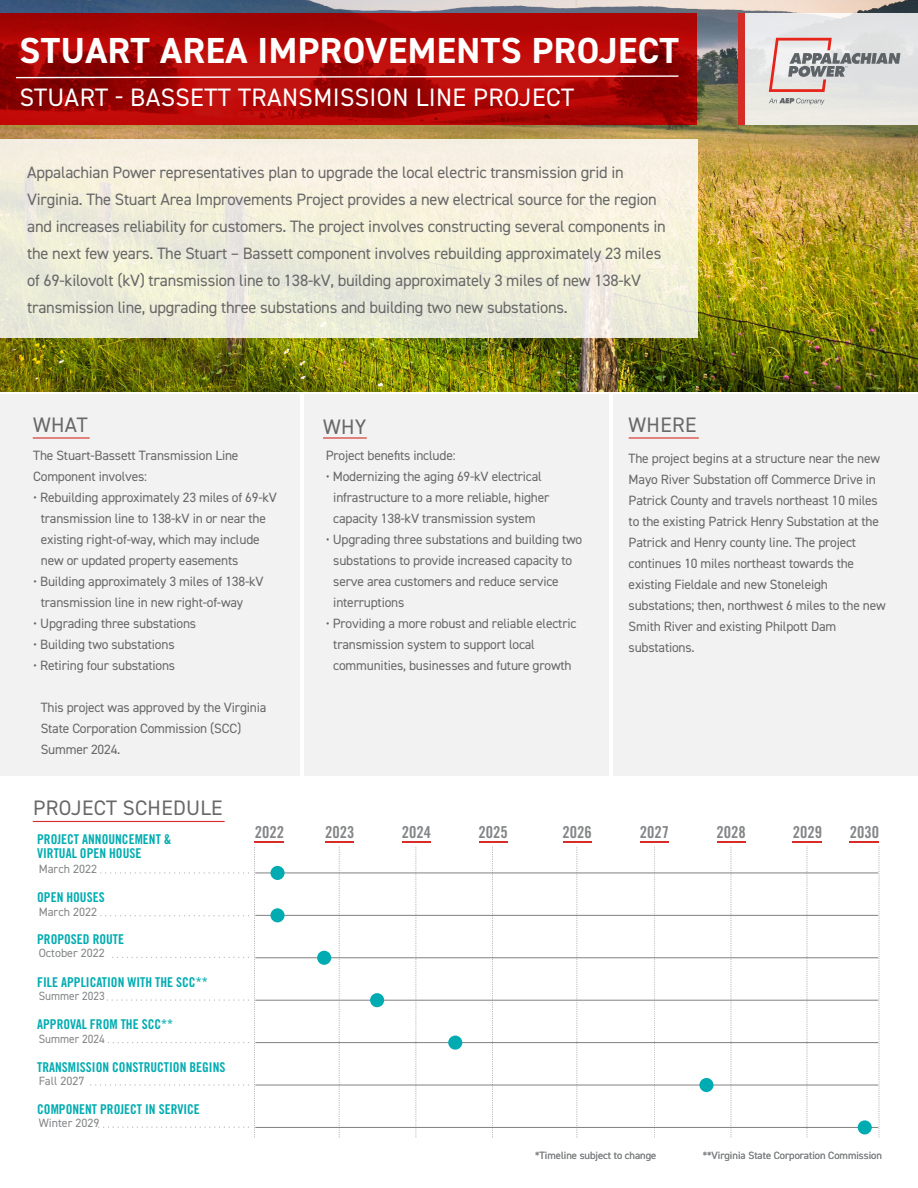
<style>
.page{position:relative;width:918px;height:1188px;background:#fff}
.page>*{position:absolute;margin:0;border:0;box-sizing:border-box;transform-origin:0 0}
.t1{font:700 36.3px "DIN2014";letter-spacing:.015em;color:#fff}
.t2{font:25.2px "DIN2014";letter-spacing:.015em;color:#fff}
.t3{font:21px "DIN2014";letter-spacing:.015em;color:#686868}
.t4{font:16.5px/27px "DIN2014";letter-spacing:-.015em;color:#686868}
.t5{font:16.5px "Trade Gothic LT Std Bd Cn 20";color:#838587}
.t6{font:13.5px/21px "DIN2014";letter-spacing:-.015em;color:#686868}
.t7{font:13.5px/13.5px "Trade Gothic LT Std Bd Cn 20";color:#00acb1}
.t8{font:12px "DIN2014";color:#838587}
.t9{font:12px "DIN2014";color:#838587;scale:.94 1}
.t10{font:10.5px "DIN2014";color:#838587}
</style>
<div class="page">
<img style="left:0;top:0;width:918px;height:391px">
<div style="left:742px;top:13px;width:176px;height:112px;background:#e7e7e4"></div>
<div style="left:739px;top:13px;width:6px;height:112px;background:#d42c27"></div>
<svg style="left:0;top:13px;width:697px;height:112px;background:#ab0705"></svg>
<div style="left:0;top:139px;width:697px;height:199px;background:linear-gradient(to bottom,#f9f2e2,#e8ead7)"></div>
<svg style="left:15px;top:75px;width:665px;height:4px;background:#c55d5c"></svg>
<hr style="left:255px;top:873px;width:623px;height:1px;background:#808080">
<hr style="left:255px;top:915px;width:623px;height:1px;background:#808080">
<hr style="left:255px;top:958px;width:623px;height:1px;background:#808080">
<hr style="left:255px;top:1000px;width:623px;height:1px;background:#808080">
<hr style="left:255px;top:1042px;width:623px;height:1px;background:#808080">
<hr style="left:255px;top:1127px;width:623px;height:1px;background:#808080">
<hr style="left:255px;top:1085px;width:623px;height:1px;background:#808080">
<div style="left:270px;top:866px;width:15px;height:14px;background:#00acb1;border-radius:50%"></div>
<div style="left:270px;top:908px;width:15px;height:14px;background:#00acb1;border-radius:50%"></div>
<div style="left:317px;top:951px;width:14px;height:14px;background:#00acb1;border-radius:50%"></div>
<div style="left:858px;top:1120px;width:14px;height:14px;background:#00acb1;border-radius:50%"></div>
<svg style="left:91px;top:847px;width:164px;height:290px"></svg>
<hr style="left:254px;top:841px;width:30px;height:2px;background:#d72c27">
<svg style="left:339px;top:847px;width:1px;height:290px"></svg>
<hr style="left:325px;top:841px;width:29px;height:2px;background:#d72c27">
<hr style="left:402px;top:841px;width:29px;height:2px;background:#d72c27">
<svg style="left:492px;top:847px;width:1px;height:290px"></svg>
<hr style="left:640px;top:841px;width:29px;height:2px;background:#d72c27">
<hr style="left:717px;top:841px;width:29px;height:2px;background:#d72c27">
<svg style="left:416px;top:847px;width:1px;height:290px"></svg>
<hr style="left:479px;top:841px;width:28px;height:2px;background:#d72c27">
<hr style="left:563px;top:841px;width:29px;height:2px;background:#d72c27">
<svg style="left:577px;top:847px;width:1px;height:290px"></svg>
<svg style="left:731px;top:847px;width:1px;height:290px"></svg>
<svg style="left:654px;top:847px;width:1px;height:290px"></svg>
<svg style="left:807px;top:846px;width:1px;height:291px"></svg>
<hr style="left:793px;top:841px;width:29px;height:2px;background:#d72c27">
<svg style="left:879px;top:846px;width:1px;height:291px"></svg>
<hr style="left:850px;top:841px;width:29px;height:2px;background:#d72c27">
<div style="left:448px;top:1036px;width:14px;height:14px;background:#00acb1;border-radius:50%"></div>
<div style="left:370px;top:993px;width:14px;height:14px;background:#00acb1;border-radius:50%"></div>
<div style="left:699px;top:1078px;width:15px;height:14px;background:#00acb1;border-radius:50%"></div>
<hr style="left:33px;top:821px;width:192px;height:1px;background:#d72c27">
<div style="left:0;top:394px;width:300px;height:382px;background:#f2f2f2"></div>
<div style="left:305px;top:394px;width:304px;height:382px;background:#f2f2f2"></div>
<div style="left:614px;top:394px;width:304px;height:382px;background:#f2f2f2"></div>
<hr style="left:33px;top:437px;width:57px;height:2px;background:#d42c27">
<hr style="left:323px;top:437px;width:44px;height:2px;background:#d42c27">
<hr style="left:629px;top:437px;width:70px;height:2px;background:#d42c27">
<svg style="left:769px;top:98px;width:56px;height:7px"></svg>
<svg style="left:769px;top:38px;width:131px;height:54px"></svg>
<svg style="left:116px;top:97px;width:6px;height:2px"></svg>
<h1 class="t1" style="left:20px;top:26px;width:661px">STUART AREA IMPROVEMENTS PROJECT</h1>
<h2 class="t2" style="left:20px;top:82px;width:556px">STUART BASSETT TRANSMISSION LINE PROJECT</h2>
<p class="t4" style="left:27px;top:159px;width:640px">Appalachian Power representatives plan to upgrade the local electric transmission grid in Virginia. The Stuart Area Improvements Project provides a new electrical source for the region and increases reliability for customers. The project involves constructing several components in the next few years. The Stuart – Bassett component involves rebuilding approximately 23 miles of 69-kilovolt (kV) transmission line to 138-kV, building approximately 3 miles of new 138-kV transmission line, upgrading three substations and building two new substations.</p>
<h3 class="t3" style="left:33px;top:412px;width:56px">WHAT</h3>
<h3 class="t3" style="left:323px;top:414px;width:45px">WHY</h3>
<h3 class="t3" style="left:629px;top:412px;width:69px">WHERE</h3>
<p class="t6" style="left:33px;top:444px;width:207px">The Stuart-Bassett Transmission Line<br>Component involves:</p>
<p class="t6" style="left:41px;top:486px;width:238px;text-indent:-8px">• Rebuilding approximately 23 miles of 69-kV transmission line to 138-kV in or near the existing right-of-way, which may include new or updated property easements</p>
<p class="t6" style="left:41px;top:570px;width:224px;text-indent:-8px">• Building approximately 3 miles of 138-kV transmission line in new right-of-way</p>
<p class="t6" style="left:33px;top:612px;width:164px">• Upgrading three substations</p>
<p class="t6" style="left:33px;top:633px;width:143px">• Building two substations</p>
<p class="t6" style="left:33px;top:654px;width:143px">• Retiring four substations</p>
<p class="t6" style="left:41px;top:696px;width:227px">This project was approved by the Virginia<br>State Corporation Commission (SCC)<br>Summer 2024.</p>
<p class="t6" style="left:326px;top:444px;width:131px">Project benefits include:</p>
<p class="t6" style="left:326px;top:465px;width:225px;text-align:center">• Modernizing the aging 69-kV electrical infrastructure to a more reliable, higher capacity 138-kV transmission system</p>
<p class="t6" style="left:333px;top:528px;width:251px;text-indent:-8px">• Upgrading three substations and building two substations to provide increased capacity to serve area customers and reduce service interruptions</p>
<p class="t6" style="left:333px;top:612px;width:245px;text-indent:-8px">• Providing a more robust and reliable electric transmission system to support local communities, businesses and future growth</p>
<p class="t6" style="left:629px;top:448px;width:259px">The project begins at a structure near the new Mayo River Substation off Commerce Drive in Patrick County and travels northeast 10 miles to the existing Patrick Henry Substation at the Patrick and Henry county line. The project continues 10 miles northeast towards the existing Fieldale and new Stoneleigh substations; then, northwest 6 miles to the new Smith River and existing Philpott Dam substations.</p>
<h3 class="t3" style="left:33px;top:795px;width:191px">PROJECT SCHEDULE</h3>
<p class="t7" style="left:37px;top:833px;width:136px">PROJECT ANNOUNCEMENT &amp;<br>VIRTUAL OPEN HOUSE</p>
<p class="t8" style="left:39px;top:861px;width:60px">March 2022</p>
<p class="t7" style="left:37px;top:891px;width:69px">OPEN HOUSES</p>
<p class="t8" style="left:39px;top:904px;width:60px">March 2022</p>
<p class="t7" style="left:37px;top:932px;width:88px">PROPOSED ROUTE</p>
<p class="t8" style="left:39px;top:946px;width:68px">October 2022</p>
<p class="t7" style="left:37px;top:975px;width:172px">FILE APPLICATION WITH THE SCC**</p>
<p class="t9" style="left:39px;top:989px;width:72px">Summer 2023</p>
<p class="t7" style="left:37px;top:1017px;width:137px">APPROVAL FROM THE SCC**</p>
<p class="t9" style="left:39px;top:1031px;width:72px">Summer 2024</p>
<p class="t7" style="left:37px;top:1060px;width:190px">TRANSMISSION CONSTRUCTION BEGINS</p>
<p class="t8" style="left:39px;top:1073px;width:47px">Fall 2027</p>
<p class="t7" style="left:37px;top:1102px;width:164px">COMPONENT PROJECT IN SERVICE</p>
<p class="t8" style="left:39px;top:1116px;width:62px">Winter 2029</p>
<p class="t5" style="left:255px;top:822px;width:31px">2022</p>
<p class="t5" style="left:325px;top:822px;width:31px">2023</p>
<p class="t5" style="left:402px;top:822px;width:31px">2024</p>
<p class="t5" style="left:478px;top:822px;width:31px">2025</p>
<p class="t5" style="left:563px;top:822px;width:31px">2026</p>
<p class="t5" style="left:640px;top:822px;width:31px">2027</p>
<p class="t5" style="left:716px;top:822px;width:31px">2028</p>
<p class="t5" style="left:793px;top:822px;width:31px">2029</p>
<p class="t5" style="left:850px;top:822px;width:31px">2030</p>
<p class="t10" style="left:535px;top:1149px;width:123px">*Timeline subject to change</p>
<p class="t10" style="left:703px;top:1149px;width:181px">**Virginia State Corporation Commission</p>
</div>
